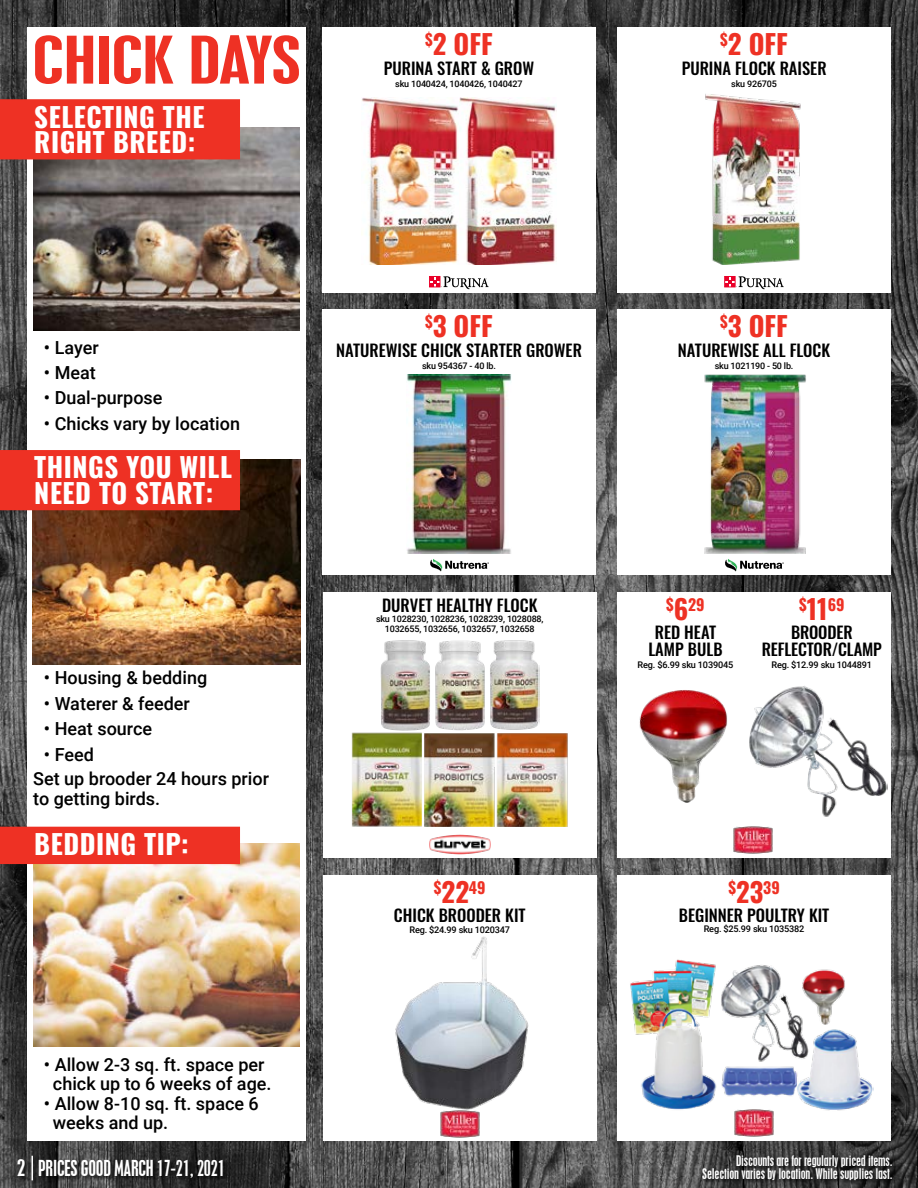
<style>
.page{position:relative;width:918px;height:1188px;background:#fff}
.page>*{position:absolute;margin:0;border:0;box-sizing:border-box;transform-origin:0 0}
.t1{font:condensed 58.35px "Placard";color:#ee3124;scale:1.4 1}
.t2{font:700 27px/25.5px "Oswald";letter-spacing:.02em;color:#fff}
.t3{font:700 27px "Oswald";color:#ee3124}
.t4{font:condensed 19.5px "Placard";color:#fff}
.t5{font:500 18px/19.5px "Roboto";color:#000}
.t6{font:500 16.5px/17.2px "Oswald";color:#000;text-align:center}
.t7{font:700 15.75px "Oswald";color:#ee3124}
.t8{font:condensed 12.9px/13.5px "Placard";color:#fff;text-align:right;scale:1.04 1}
.t9{font:500 9.15px "Roboto";letter-spacing:-.02em;color:#000}
.t10{font:500 9px/10.5px "Roboto";letter-spacing:-.02em;color:#000;text-align:center}
.s1{font-size:27px}
.s2{font-size:20.4px}
</style>
<div class="page">
<img style="left:0;top:0;width:918px;height:1188px">
<div style="left:17px;top:1160px;width:13px;height:22px;background:#000;opacity:.75"></div>
<div style="left:39px;top:1160px;width:189px;height:23px;background:#000;opacity:.75"></div>
<div style="left:702px;top:1155px;width:196px;height:31px;background:#000;opacity:.75"></div>
<div style="left:31px;top:1156px;width:7px;height:30px;background:#262626"></div>
<hr style="left:31px;top:1156px;width:2px;height:24px;background:#fff">
<div style="left:27px;top:27px;width:278px;height:1114px;background:#fff"></div>
<div style="left:617px;top:875px;width:274px;height:266px;background:#fff"></div>
<img style="left:630px;top:959px;width:243px;height:162px">
<div style="left:322px;top:27px;width:274px;height:266px;background:#fff"></div>
<div style="left:617px;top:27px;width:274px;height:266px;background:#fff"></div>
<div style="left:429px;top:276px;width:11px;height:11px;border:1px solid #ea0029"></div>
<svg style="left:430px;top:276px;width:59px;height:13px"></svg>
<svg style="left:725px;top:276px;width:59px;height:13px"></svg>
<img style="left:361px;top:98px;width:196px;height:166px">
<img style="left:705px;top:94px;width:96px;height:171px">
<div style="left:323px;top:592px;width:274px;height:266px;background:#fff"></div>
<img style="left:430px;top:835px;width:60px;height:20px">
<img style="left:352px;top:732px;width:70px;height:94px">
<img style="left:424px;top:733px;width:144px;height:94px">
<img style="left:490px;top:640px;width:50px;height:90px">
<img style="left:435px;top:640px;width:50px;height:90px">
<img style="left:380px;top:640px;width:50px;height:90px">
<div style="left:322px;top:310px;width:274px;height:265px;background:#fff"></div>
<img style="left:406px;top:375px;width:106px;height:179px">
<div style="left:617px;top:310px;width:274px;height:265px;background:#fff"></div>
<img style="left:704px;top:375px;width:102px;height:179px">
<svg style="left:430px;top:559px;width:59px;height:13px"></svg>
<svg style="left:725px;top:559px;width:59px;height:13px"></svg>
<div style="left:323px;top:875px;width:274px;height:266px;background:#fff"></div>
<img style="left:395px;top:936px;width:134px;height:174px">
<img style="left:440px;top:1110px;width:39px;height:27px">
<img style="left:735px;top:1110px;width:39px;height:27px">
<div style="left:617px;top:592px;width:274px;height:266px;background:#fff"></div>
<img style="left:734px;top:827px;width:39px;height:27px">
<img style="left:639px;top:690px;width:88px;height:113px">
<img style="left:749px;top:686px;width:139px;height:131px">
<img style="left:33px;top:127px;width:266px;height:204px">
<div style="left:0;top:99px;width:240px;height:60px;background:#ee3124"></div>
<img style="left:33px;top:460px;width:267px;height:205px">
<div style="left:0;top:450px;width:240px;height:60px;background:#ee3124"></div>
<img style="left:33px;top:843px;width:266px;height:204px">
<div style="left:0;top:827px;width:240px;height:37px;background:#ee3124"></div>
<h1 class="t1" style="left:32px;top:24px;width:193px">CHICK DAYS</h1>
<h2 class="t2" style="left:34px;top:105px;width:172px">SELECTING THE<br>RIGHT BREED:</h2>
<h2 class="t3" style="left:425px;top:30px;width:69px"><sup>$</sup>2 OFF</h2>
<p class="t10" style="left:395px;top:78px;width:129px">sku 1040424, 1040426, 1040427</p>
<p class="t6" style="left:384px;top:60px;width:152px">PURINA START &amp; GROW</p>
<h2 class="t3" style="left:720px;top:30px;width:69px"><sup>$</sup>2 OFF</h2>
<p class="t10" style="left:731px;top:78px;width:47px">sku 926705</p>
<p class="t6" style="left:682px;top:60px;width:146px">PURINA FLOCK RAISER</p>
<p class="t5" style="left:44px;top:337px;width:56px">• Layer</p>
<p class="t5" style="left:44px;top:388px;width:120px">• Dual-purpose</p>
<p class="t5" style="left:44px;top:362px;width:53px">• Meat</p>
<p class="t5" style="left:44px;top:413px;width:198px">• Chicks vary by location</p>
<h2 class="t2" style="left:34px;top:456px;width:199px">THINGS YOU WILL<br>NEED TO START:</h2>
<p class="t5" style="left:44px;top:667px;width:165px">• Housing &amp; bedding</p>
<p class="t5" style="left:44px;top:718px;width:110px">• Heat source</p>
<p class="t5" style="left:44px;top:693px;width:147px">• Waterer &amp; feeder</p>
<p class="t5" style="left:44px;top:744px;width:51px">• Feed</p>
<p class="t5" style="left:33px;top:768px;width:237px">Set up brooder 24 hours prior to getting birds.</p>
<h2 class="t2" style="left:34px;top:833px;width:156px">BEDDING TIP:</h2>
<p class="t5" style="left:44px;top:1054px;width:229px;text-align:center">• Allow 2-3 sq. ft. space per chick up to 6 weeks of age.</p>
<p class="t5" style="left:53px;top:1093px;width:207px;text-indent:-9px">• Allow 8-10 sq. ft. space 6 weeks and up.</p>
<h2 class="t3" style="left:425px;top:312px;width:69px"><sup>$</sup>3 OFF</h2>
<p class="t10" style="left:422px;top:361px;width:75px">sku 954367 - 40 lb.</p>
<p class="t6" style="left:336px;top:343px;width:247px">NATUREWISE CHICK STARTER GROWER</p>
<h2 class="t3" style="left:720px;top:312px;width:69px"><sup>$</sup>3 OFF</h2>
<p class="t10" style="left:715px;top:361px;width:80px">sku 1021190 - 50 lb.</p>
<p class="t6" style="left:678px;top:343px;width:154px">NATUREWISE ALL FLOCK</p>
<p class="t6" style="left:382px;top:597px;width:157px">DURVET HEALTHY FLOCK</p>
<p class="t10" style="left:376px;top:613px;width:169px">sku 1028230, 1028236, 1028239, 1028088,<br>1032655, 1032656, 1032657, 1032658</p>
<p class="t7" style="left:666px;top:596px;width:40px">$<span class="s1">6</span>29</p>
<p class="t6" style="left:648px;top:625px;width:76px">RED HEAT<br>LAMP BULB</p>
<p class="t7" style="left:799px;top:596px;width:47px">$<span class="s1">11</span>69</p>
<p class="t6" style="left:762px;top:625px;width:122px">BROODER<br>REFLECTOR/CLAMP</p>
<p class="t9" style="left:638px;top:659px;width:97px">Reg. $6.99 sku 1039045</p>
<p class="t9" style="left:772px;top:659px;width:102px">Reg. $12.99 sku 1044891</p>
<p class="t7" style="left:434px;top:879px;width:53px">$<span class="s1">22</span>49</p>
<p class="t7" style="left:728px;top:879px;width:53px">$<span class="s1">23</span>39</p>
<p class="t6" style="left:394px;top:907px;width:133px">CHICK BROODER KIT</p>
<p class="t6" style="left:679px;top:908px;width:152px">BEGINNER POULTRY KIT</p>
<p class="t9" style="left:410px;top:923px;width:102px">Reg. $24.99 sku 1020347</p>
<p class="t9" style="left:704px;top:923px;width:102px">Reg. $25.99 sku 1035382</p>
<p class="t4" style="left:17px;top:1156px;width:209px"><span class="s2">2</span> PRICES GOOD MARCH 17-21, 2021</p>
<p class="t8" style="left:702px;top:1154px;width:184px">Discounts are for regularly priced items.<br>Selection varies by location. While supplies last.</p>
</div>
